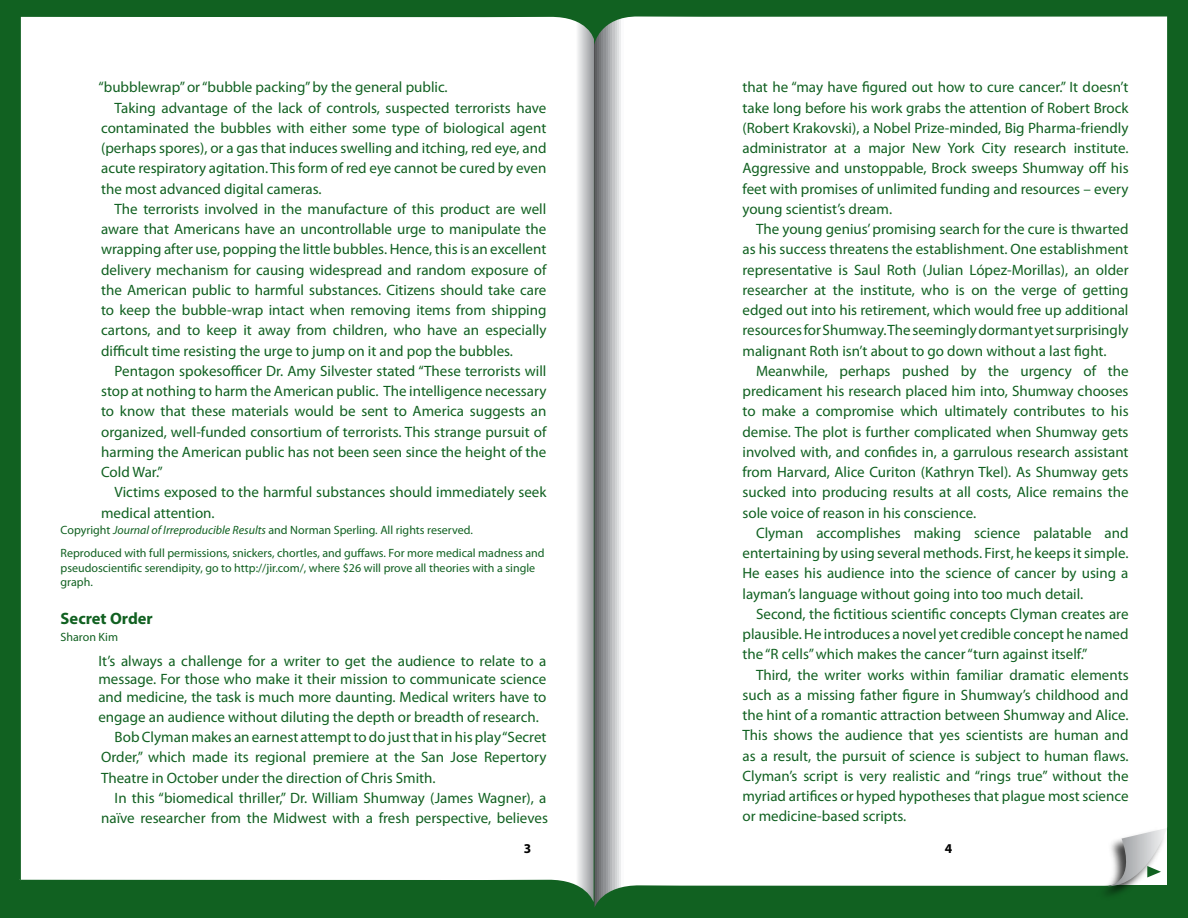
<style>
.page{position:relative;width:1188px;height:918px;background:#fff}
.page>*{position:absolute;margin:0;border:0;box-sizing:border-box;transform-origin:0 0}
.t1{font:700 16.5px "Myriad Pro";color:#116121}
.t2{font:15px/20.2px "Myriad Pro";color:#116121;text-align:justify}
.t3{font:12px/23.2px "Myriad Pro";color:#116121}
.s1{font-style:italic}
</style>
<div class="page">
<div style="left:0;top:0;width:594px;height:918px;background:#116121"></div>
<div style="left:19px;top:16px;width:575px;height:886px;background:#fff"></div>
<div style="left:594px;top:0;width:594px;height:918px;background:#116121"></div>
<svg style="left:594px;top:16px;width:573px;height:891px;background:#f4f6f5"></svg>
<div style="left:1095px;top:827px;width:73px;height:74px;background:#000;opacity:.75"></div>
<svg style="left:1108px;top:828px;width:59px;height:58px;background:#cccfce"></svg>
<svg style="left:525px;top:844px;width:6px;height:9px"></svg>
<svg style="left:945px;top:844px;width:7px;height:9px"></svg>
<p class="t2" style="left:98px;top:77px;width:351px">“bubblewrap” or “bubble packing” by the general public.</p>
<p class="t2" style="left:115px;top:97px;width:433px">Taking advantage of the lack of controls, suspected terrorists have</p>
<p class="t2" style="left:101px;top:117px;width:447px">contaminated the bubbles with either some type of biological agent</p>
<p class="t2" style="left:101px;top:138px;width:447px">(perhaps spores), or a gas that induces swelling and itching, red eye, and</p>
<p class="t2" style="left:101px;top:158px;width:447px">acute respiratory agitation. This form of red eye cannot be cured by even</p>
<p class="t2" style="left:101px;top:178px;width:222px">the most advanced digital cameras.</p>
<p class="t2" style="left:115px;top:198px;width:433px">The terrorists involved in the manufacture of this product are well</p>
<p class="t2" style="left:101px;top:219px;width:447px">aware that Americans have an uncontrollable urge to manipulate the</p>
<p class="t2" style="left:101px;top:239px;width:447px">wrapping after use, popping the little bubbles. Hence, this is an excellent</p>
<p class="t2" style="left:101px;top:259px;width:447px">delivery mechanism for causing widespread and random exposure of</p>
<p class="t2" style="left:101px;top:279px;width:447px">the American public to harmful substances. Citizens should take care</p>
<p class="t2" style="left:101px;top:300px;width:447px">to keep the bubble-wrap intact when removing items from shipping</p>
<p class="t2" style="left:101px;top:320px;width:447px">cartons, and to keep it away from children, who have an especially</p>
<p class="t2" style="left:101px;top:340px;width:413px">difficult time resisting the urge to jump on it and pop the bubbles.</p>
<p class="t2" style="left:115px;top:360px;width:433px">Pentagon spokesofficer Dr. Amy Silvester stated “These terrorists will</p>
<p class="t2" style="left:101px;top:381px;width:447px">stop at nothing to harm the American public. The intelligence necessary</p>
<p class="t2" style="left:101px;top:401px;width:447px">to know that these materials would be sent to America suggests an</p>
<p class="t2" style="left:101px;top:421px;width:447px">organized, well-funded consortium of terrorists. This strange pursuit of</p>
<p class="t2" style="left:101px;top:441px;width:447px">harming the American public has not been seen since the height of the</p>
<p class="t2" style="left:101px;top:462px;width:63px">Cold War.”</p>
<p class="t2" style="left:115px;top:482px;width:433px">Victims exposed to the harmful substances should immediately seek</p>
<p class="t2" style="left:101px;top:502px;width:115px">medical attention.</p>
<p class="t3" style="left:61px;top:518px;width:486px">Copyright <span class="s1">Journal of Irreproducible Results</span> and Norman Sperling. All rights reserved.<br>Reproduced with full permissions, snickers, chortles, and guffaws. For more medical madness and</p>
<p class="t3" style="left:61px;top:560px;width:476px;line-height:14.4px">pseudoscientific serendipity, go to http://jir.com/, where $26 will prove all theories with a single graph.</p>
<p class="t1" style="left:61px;top:608px;width:94px">Secret Order</p>
<p class="t3" style="left:61px;top:625px;width:59px">Sharon Kim</p>
<p class="t2" style="left:98px;top:651px;width:450px;line-height:18px">It’s always a challenge for a writer to get the audience to relate to a message. For those who make it their mission to communicate science and medicine, the task is much more daunting. Medical writers have to</p>
<p class="t2" style="left:98px;top:707px;width:442px">engage an audience without diluting the depth or breadth of research.</p>
<p class="t2" style="left:115px;top:727px;width:433px">Bob Clyman makes an earnest attempt to do just that in his play “Secret</p>
<p class="t2" style="left:101px;top:747px;width:447px">Order,” which made its regional premiere at the San Jose Repertory</p>
<p class="t2" style="left:101px;top:767px;width:336px">Theatre in October under the direction of Chris Smith.</p>
<p class="t2" style="left:115px;top:788px;width:433px">In this “biomedical thriller,” Dr. William Shumway (James Wagner), a</p>
<p class="t2" style="left:101px;top:808px;width:448px">naïve researcher from the Midwest with a fresh perspective, believes</p>
<p class="t2" style="left:742px;top:77px;width:388px">that he “may have figured out how to cure cancer.” It doesn’t take long before his work grabs the attention of Robert Brock (Robert Krakovski), a Nobel Prize-minded, Big Pharma-friendly administrator at a major New York City research institute.<br>Aggressive and unstoppable, Brock sweeps Shumway off his feet with promises of unlimited funding and resources – every young scientist’s dream.</p>
<p class="t2" style="left:742px;top:219px;width:388px;text-indent:14px">The young genius’ promising search for the cure is thwarted as his success threatens the establishment. One establishment representative is Saul Roth (Julian López-Morillas), an older researcher at the institute, who is on the verge of getting edged out into his retirement, which would free up additional resources for Shumway. The seemingly dormant yet surprisingly malignant Roth isn’t about to go down without a last fight.</p>
<p class="t2" style="left:742px;top:360px;width:388px;text-indent:14px">Meanwhile, perhaps pushed by the urgency of the predicament his research placed him into, Shumway chooses to make a compromise which ultimately contributes to his demise. The plot is further complicated when Shumway gets involved with, and confides in, a garrulous research assistant from Harvard, Alice Curiton (Kathryn Tkel). As Shumway gets sucked into producing results at all costs, Alice remains the sole voice of reason in his conscience.</p>
<p class="t2" style="left:742px;top:522px;width:388px;text-indent:14px">Clyman accomplishes making science palatable and entertaining by using several methods. First, he keeps it simple.<br>He eases his audience into the science of cancer by using a layman’s language without going into too much detail.</p>
<p class="t2" style="left:742px;top:603px;width:388px;text-indent:14px">Second, the fictitious scientific concepts Clyman creates are plausible. He introduces a novel yet credible concept he named the “R cells” which makes the cancer “turn against itself.”</p>
<p class="t2" style="left:742px;top:664px;width:388px;text-indent:14px">Third, the writer works within familiar dramatic elements such as a missing father figure in Shumway’s childhood and the hint of a romantic attraction between Shumway and Alice.<br>This shows the audience that yes scientists are human and as a result, the pursuit of science is subject to human flaws.<br>Clyman’s script is very realistic and “rings true” without the myriad artifices or hyped hypotheses that plague most science or medicine-based scripts.</p>
</div>
